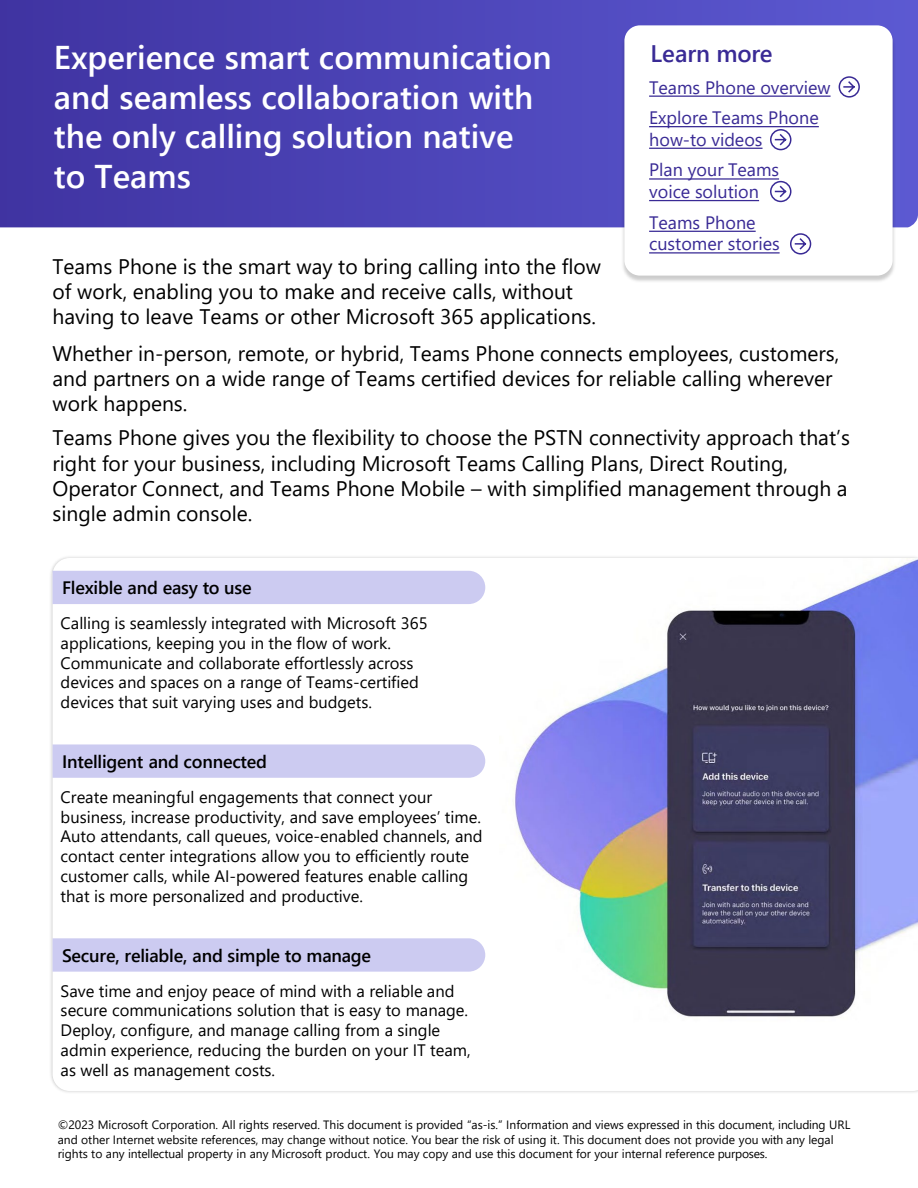
<style>
.page{position:relative;width:918px;height:1188px;background:#fff}
.page>*{position:absolute;margin:0;border:0;box-sizing:border-box;transform-origin:0 0}
.t1{font:600 33px/39.6px "Segoe UI";color:#fff}
.t2{font:600 24px "Segoe UI";letter-spacing:-.005em;color:#392a95}
.t3{font:21px/25.2px "Segoe UI";color:#000}
.t4{font:18px/30.8px "Segoe UI";color:#392a95}
.t5{font:600 18px "Segoe UI";letter-spacing:-.01em;color:#000}
.t6{font:16.5px/19.8px "Segoe UI";color:#000}
.t7{font:12px/14.4px "Segoe UI";letter-spacing:-.005em;color:#000}
</style>
<div class="page">
<img style="left:0;top:0;width:918px;height:227px">
<img style="left:620px;top:25px;width:277px;height:257px">
<div style="left:624px;top:25px;width:269px;height:251px;background:#fff;border-radius:15px"></div>
<svg style="left:649px;top:96px;width:182px;height:1px"></svg>
<svg style="left:838px;top:76px;width:22px;height:22px"></svg>
<svg style="left:649px;top:126px;width:170px;height:25px"></svg>
<svg style="left:649px;top:178px;width:143px;height:25px"></svg>
<svg style="left:649px;top:231px;width:107px;height:1px"></svg>
<svg style="left:649px;top:252px;width:131px;height:2px"></svg>
<svg style="left:790px;top:233px;width:22px;height:22px"></svg>
<div style="left:53px;top:571px;width:432px;height:33px;background:#cccbf1"></div>
<div style="left:53px;top:744px;width:432px;height:34px;background:#cccbf1"></div>
<div style="left:53px;top:938px;width:432px;height:34px;background:#cccbf1"></div>
<img style="left:500px;top:558px;width:418px;height:495px">
<h1 class="t1" style="left:54px;top:35px;width:499px">Experience smart communication and seamless collaboration with the only calling solution native to Teams</h1>
<h2 class="t2" style="left:651px;top:31px;width:123px">Learn more</h2>
<p class="t4" style="left:649px;top:70px;width:183px">Teams Phone overview<br>Explore Teams Phone</p>
<p class="t4" style="left:649px;top:122px;width:132px">how-to videos<br>Plan your Teams</p>
<p class="t4" style="left:649px;top:175px;width:111px">voice solution<br>Teams Phone</p>
<p class="t4" style="left:649px;top:227px;width:132px">customer stories</p>
<p class="t3" style="left:52px;top:252px;width:550px">Teams Phone is the smart way to bring calling into the flow of work, enabling you to make and receive calls, without having to leave Teams or other Microsoft 365 applications.</p>
<p class="t3" style="left:52px;top:339px;width:788px">Whether in-person, remote, or hybrid, Teams Phone connects employees, customers, and partners on a wide range of Teams certified devices for reliable calling wherever work happens.</p>
<p class="t3" style="left:52px;top:423px;width:799px">Teams Phone gives you the flexibility to choose the PSTN connectivity approach that’s right for your business, including Microsoft Teams Calling Plans, Direct Routing, Operator Connect, and Teams Phone Mobile – with simplified management through a single admin console.</p>
<p class="t5" style="left:62px;top:571px;width:191px">Flexible and easy to use</p>
<p class="t6" style="left:61px;top:612px;width:369px">Calling is seamlessly integrated with Microsoft 365 applications, keeping you in the flow of work.<br>Communicate and collaborate effortlessly across devices and spaces on a range of Teams-certified devices that suit varying uses and budgets.</p>
<p class="t5" style="left:62px;top:744px;width:207px">Intelligent and connected</p>
<p class="t6" style="left:61px;top:786px;width:423px">Create meaningful engagements that connect your business, increase productivity, and save employees’ time.<br>Auto attendants, call queues, voice-enabled channels, and contact center integrations allow you to efficiently route customer calls, while AI-powered features enable calling that is more personalized and productive.</p>
<p class="t5" style="left:62px;top:938px;width:311px">Secure, reliable, and simple to manage</p>
<p class="t6" style="left:61px;top:979px;width:412px">Save time and enjoy peace of mind with a reliable and secure communications solution that is easy to manage.<br>Deploy, configure, and manage calling from a single admin experience, reducing the burden on your IT team, as well as management costs.</p>
<p class="t7" style="left:58px;top:1117px;width:794px">©2023 Microsoft Corporation. All rights reserved. This document is provided “as-is.” Information and views expressed in this document, including URL and other Internet website references, may change without notice. You bear the risk of using it. This document does not provide you with any legal rights to any intellectual property in any Microsoft product. You may copy and use this document for your internal reference purposes.</p>
</div>
